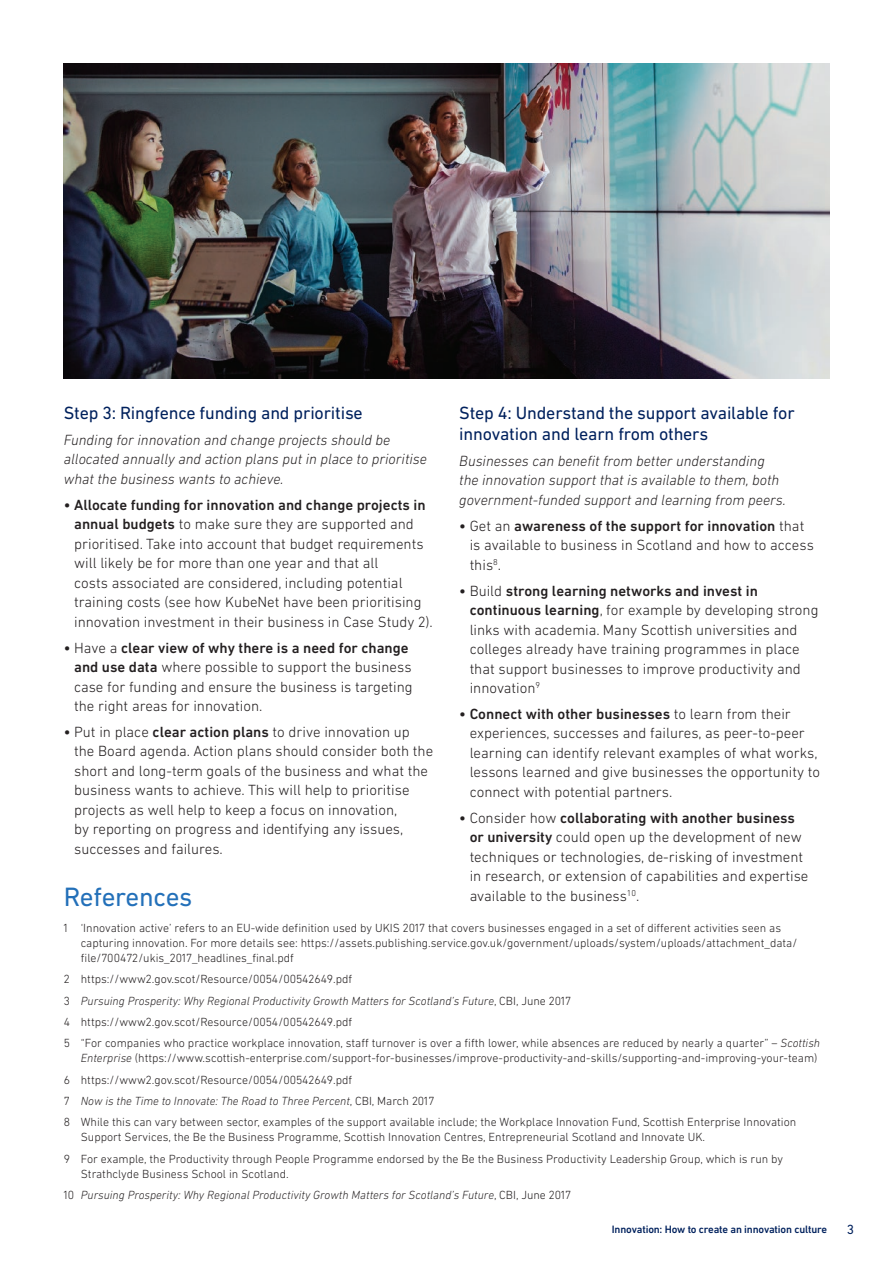
<style>
.page{position:relative;width:893px;height:1263px;background:#fff}
.page>*{position:absolute;margin:0;border:0;box-sizing:border-box;transform-origin:0 0}
.H1_-_chapter_start{font:27px "DIN Next LT Pro";letter-spacing:-.01em;color:#2370b9}
.t1{font:18px/21px "DIN Next LT Pro";letter-spacing:-.01em;color:#00215d}
.BODY{font:300 15px/19.5px "DIN Next LT Pro";color:#231f20}
.BODY-2{font:italic 300 15px/19.5px "DIN Next LT Pro";color:#231f20}
.t2{font:13.5px "DIN Next LT Pro";color:#00215d}
.References{font:300 12px/15px "DIN Next LT Pro";color:#231f20}
.References-2{font:italic 300 12px "DIN Next LT Pro";color:#231f20}
.t3{font:500 10.8px "DIN Next LT Pro";letter-spacing:-.015em;color:#00215d}
.s1{font-weight:500}
.s2{font-style:normal}
.s3{font-style:italic}
</style>
<div class="page">
<img style="left:64px;top:64px;width:765px;height:314px">
<h2 class="t1" style="left:64px;top:402px;width:301px">Step 3: Ringfence funding and prioritise</h2>
<p class="BODY-2" style="left:64px;top:430px;width:365px">Funding for innovation and change projects should be allocated annually and action plans put in place to prioritise what the business wants to achieve.</p>
<p class="BODY" style="left:74px;top:495px;width:360px;text-indent:-10px"><span class="s1">• Allocate funding for innovation and change projects in annual budgets</span> to make sure they are supported and prioritised. Take into account that budget requirements will likely be for more than one year and that all<br>costs associated are considered, including potential training costs (see how KubeNet have been prioritising innovation investment in their business in Case Study 2).</p>
<p class="BODY" style="left:74px;top:638px;width:340px;text-indent:-10px"><span class="s1">•</span> Have a <span class="s1">clear view of why there is a need for change and use data</span> where possible to support the business case for funding and ensure the business is targeting the right areas for innovation.</p>
<p class="BODY" style="left:74px;top:722px;width:361px;text-indent:-10px"><span class="s1">•</span> Put in place <span class="s1">clear action plans</span> to drive innovation up the Board agenda. Action plans should consider both the short and long-term goals of the business and what the business wants to achieve. This will help to prioritise projects as well help to keep a focus on innovation,<br>by reporting on progress and identifying any issues, successes and failures.</p>
<p class="H1_-_chapter_start" style="left:64px;top:881px;width:130px">References</p>
<p class="References" style="left:81px;top:920px;width:718px;text-indent:-17px">1 ‘Innovation active’ refers to an EU-wide definition used by UKIS 2017 that covers businesses engaged in a set of different activities seen as capturing innovation. For more details see: https://assets.publishing.service.gov.uk/government/uploads/system/uploads/attachment_data/ file/700472/ukis_2017_headlines_final.pdf</p>
<p class="References" style="left:64px;top:971px;width:290px">2 https://www2.gov.scot/Resource/0054/00542649.pdf</p>
<p class="References-2" style="left:64px;top:993px;width:509px"><span class="s2">3</span> Pursuing Prosperity: Why Regional Productivity Growth Matters for Scotland’s Future<span class="s2">, CBI, June 2017</span></p>
<p class="References" style="left:64px;top:1014px;width:290px">4 https://www2.gov.scot/Resource/0054/00542649.pdf</p>
<p class="References" style="left:64px;top:1035px;width:758px;text-align:right">5 “For companies who practice workplace innovation, staff turnover is over a fifth lower, while absences are reduced by nearly a quarter” – <span class="s3">Scottish<br>Enterprise</span> (https://www.scottish-enterprise.com/support-for-businesses/improve-productivity-and-skills/supporting-and-improving-your-team)</p>
<p class="References" style="left:64px;top:1072px;width:290px">6 https://www2.gov.scot/Resource/0054/00542649.pdf</p>
<p class="References-2" style="left:64px;top:1094px;width:372px"><span class="s2">7</span> Now is the Time to Innovate: The Road to Three Percent<span class="s2">, CBI, March 2017</span></p>
<p class="References" style="left:81px;top:1115px;width:717px;text-indent:-17px">8 While this can vary between sector, examples of the support available include; the Workplace Innovation Fund, Scottish Enterprise Innovation<br>Support Services, the Be the Business Programme, Scottish Innovation Centres, Entrepreneurial Scotland and Innovate UK.</p>
<p class="References" style="left:81px;top:1151px;width:704px;text-indent:-17px">9 For example, the Productivity through People Programme endorsed by the Be the Business Productivity Leadership Group, which is run by<br>Strathclyde Business School in Scotland.</p>
<p class="References-2" style="left:64px;top:1188px;width:509px"><span class="s2">10</span> Pursuing Prosperity: Why Regional Productivity Growth Matters for Scotland’s Future<span class="s2">, CBI, June 2017</span></p>
<h2 class="t1" style="left:459px;top:402px;width:337px">Step 4: Understand the support available for innovation and learn from others</h2>
<p class="BODY-2" style="left:459px;top:451px;width:328px">Businesses can benefit from better understanding the innovation support that is available to them, both government-funded support and learning from peers.</p>
<p class="BODY" style="left:470px;top:516px;width:346px;text-indent:-10px"><span class="s1">•</span> Get an <span class="s1">awareness of the support for innovation</span> that is available to business in Scotland and how to access this<sup>8</sup>.</p>
<p class="BODY" style="left:470px;top:581px;width:350px;text-indent:-10px"><span class="s1">•</span> Build <span class="s1">strong learning networks and invest in continuous learning</span>, for example by developing strong links with academia. Many Scottish universities and colleges already have training programmes in place that support businesses to improve productivity and innovation<sup>9</sup></p>
<p class="BODY" style="left:470px;top:704px;width:352px;text-indent:-10px"><span class="s1">• Connect with other businesses</span> to learn from their experiences, successes and failures, as peer-to-peer learning can identify relevant examples of what works, lessons learned and give businesses the opportunity to connect with potential partners.</p>
<p class="BODY" style="left:470px;top:808px;width:340px;text-indent:-10px"><span class="s1">•</span> Consider how <span class="s1">collaborating with another business or university</span> could open up the development of new techniques or technologies, de-risking of investment in research, or extension of capabilities and expertise available to the business<sup>10</sup>.</p>
<p class="t3" style="left:612px;top:1223px;width:217px">Innovation: How to create an innovation culture</p>
<p class="t2" style="left:847px;top:1222px;width:9px">3</p>
</div>
